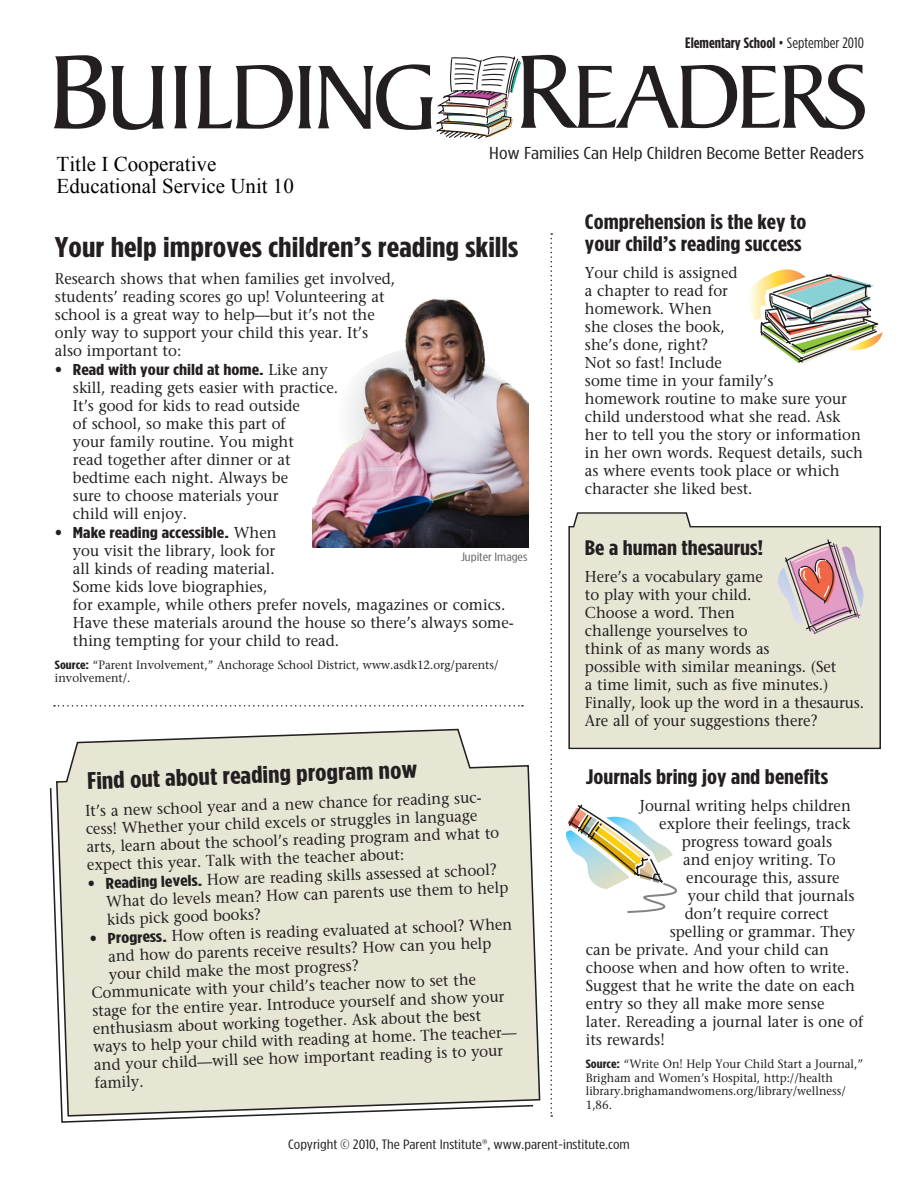
<style>
.page{position:relative;width:918px;height:1188px;background:#fff}
.page>*{position:absolute;margin:0;border:0;box-sizing:border-box;transform-origin:0 0}
.Main_Article_Headlin{font:700 28.5px "Gotham Condensed";color:#231f20;scale:1.25 1}
.Medium_Headline{font:700 24px "Gotham Condensed";color:#231f20;scale:1.25 1}
.Column_Headline{font:700 21px/22.5px "Gotham Condensed";color:#231f20;scale:1.25 1}
.t1{font:21px/23px "Times New Roman";color:#000}
.t2{font:17.25px "Gotham Condensed";color:#231f20;scale:1.35 1}
.Body_Text{font:15.75px/18px "Stone Serif";color:#231f20;scale:.95 1}
.Bullet_Text{font:15.75px/18px "Stone Serif";color:#231f20;scale:.95 1}
.t3{font:700 15px "Gotham Condensed";color:#231f20;scale:1.1 1}
.t4{font:13.5px "Gotham Condensed";color:#231f20;scale:1.3 1}
.Source_Font{font:12px/13.5px "Stone Serif";color:#231f20;scale:.95 1}
.t5{font:12px "Gotham Condensed";color:#636366;scale:1.3 1}
.s1{font-weight:400}
.s2{font-family:"Gotham Condensed";font-weight:700}
</style>
<div class="page">
<svg style="left:568px;top:512px;width:313px;height:237px;background:#e3e1d1"></svg>
<svg style="left:50px;top:729px;width:490px;height:394px;background:#e5e3d4"></svg>
<svg style="left:550px;top:233px;width:2px;height:884px"></svg>
<svg style="left:54px;top:705px;width:469px;height:2px"></svg>
<svg style="left:54px;top:55px;width:110px;height:75px"></svg>
<svg style="left:174px;top:66px;width:13px;height:62px"></svg>
<svg style="left:197px;top:65px;width:114px;height:64px"></svg>
<svg style="left:318px;top:55px;width:547px;height:84px"></svg>
<img style="left:312px;top:298px;width:217px;height:250px">
<svg style="left:750px;top:269px;width:133px;height:95px"></svg>
<svg style="left:778px;top:539px;width:85px;height:95px;background:#d1b1b5"></svg>
<svg style="left:565px;top:805px;width:112px;height:108px"></svg>
<h3 class="t1" style="left:57px;top:152px;width:239px">Title I Cooperative<br>Educational Service Unit 10</h3>
<p class="t3" style="left:685px;top:34px;width:164px">Elementary School <span class="s1">• September 2010</span></p>
<p class="t2" style="left:489px;top:143px;width:279px">How Families Can Help Children Become Better Readers</p>
<p class="Main_Article_Headlin" style="left:55px;top:230px;width:372px">Your help improves children’s reading skills</p>
<p class="Body_Text" style="left:55px;top:269px;width:360px">Research shows that when families get involved, students’ reading scores go up! Volunteering at school is a great way to help—but it’s not the only way to support your child this year. It’s also important to:</p>
<p class="Bullet_Text" style="left:73px;top:360px;width:281px;text-indent:-18px">• <span class="s2">Read with your child at home.</span> Like any skill, reading gets easier with practice.<br>It’s good for kids to read outside<br>of school, so make this part of<br>your family routine. You might<br>read together after dinner or at bedtime each night. Always be<br>sure to choose materials your<br>child will enjoy.</p>
<p class="Bullet_Text" style="left:73px;top:523px;width:465px;text-indent:-18px">• <span class="s2">Make reading accessible.</span> When<br>you visit the library, look for<br>all kinds of reading material.<br>Some kids love biographies,<br>for example, while others prefer novels, magazines or comics.<br>Have these materials around the house so there’s always some&shy;thing tempting for your child to read.</p>
<p class="Source_Font" style="left:55px;top:658px;width:469px"><span class="s2">Source:</span> “Parent Involvement,” Anchorage School District, www.asdk12.org/parents/ involvement/.</p>
<p class="t5" style="left:461px;top:550px;width:53px">Jupiter Images</p>
<p class="Column_Headline" style="left:585px;top:210px;width:179px">Comprehension is the key to your child’s reading success</p>
<p class="Body_Text" style="left:585px;top:264px;width:294px">Your child is assigned<br>a chapter to read for<br>homework. When<br>she closes the book,<br>she’s done, right?<br>Not so fast! Include<br>some time in your family’s<br>homework routine to make sure your child understood what she read. Ask her to tell you the story or information in her own words. Request details, such as where events took place or which character she liked best.</p>
<p class="Column_Headline" style="left:585px;top:537px;width:144px">Be a human thesaurus!</p>
<p class="Body_Text" style="left:585px;top:568px;width:295px">Here’s a vocabulary game<br>to play with your child.<br>Choose a word. Then<br>challenge yourselves to<br>think of as many words as<br>possible with similar meanings. (Set<br>a time limit, such as five minutes.)<br>Finally, look up the word in a thesaurus.<br>Are all of your suggestions there?</p>
<p class="Medium_Headline" style="left:87px;top:767px;width:266px;rotate:-2deg">Find out about reading program now</p>
<p class="Column_Headline" style="left:586px;top:765px;width:195px">Journals bring joy and benefits</p>
<p class="Body_Text" style="left:640px;top:796px;width:224px">Journal writing helps children</p>
<p class="Body_Text" style="left:659px;top:814px;width:203px">explore their feelings, track</p>
<p class="Body_Text" style="left:682px;top:832px;width:160px">progress toward goals</p>
<p class="Body_Text" style="left:683px;top:850px;width:162px">and enjoy writing. To</p>
<p class="Body_Text" style="left:686px;top:868px;width:163px">encourage this, assure</p>
<p class="Body_Text" style="left:688px;top:886px;width:177px">your child that journals</p>
<p class="Body_Text" style="left:685px;top:904px;width:153px">don’t require correct</p>
<p class="Body_Text" style="left:670px;top:922px;width:197px">spelling or grammar. They</p>
<p class="Body_Text" style="left:586px;top:940px;width:258px">can be private. And your child can</p>
<p class="Body_Text" style="left:586px;top:958px;width:279px">choose when and how often to write.</p>
<p class="Body_Text" style="left:586px;top:976px;width:285px">Suggest that he write the date on each</p>
<p class="Body_Text" style="left:586px;top:994px;width:253px">entry so they all make more sense</p>
<p class="Body_Text" style="left:586px;top:1012px;width:294px">later. Rereading a journal later is one of</p>
<p class="Body_Text" style="left:586px;top:1030px;width:85px">its rewards!</p>
<p class="Source_Font" style="left:586px;top:1057px;width:293px"><span class="s2">Source:</span> “Write On! Help Your Child Start a Journal,” Brigham and Women’s Hospital, http://health library.brighamandwomens.org/library/wellness/ 1,86.</p>
<p class="t4" style="left:288px;top:1136px;width:264px">Copyright © 2010, The Parent Institute®, www.parent-institute.com</p>
<p class="Body_Text" style="left:85px;top:802px;width:436px;rotate:-2deg">It’s a new school year and a new chance for reading suc&shy;cess! Whether your child excels or struggles in language arts, learn about the school’s reading program and what to expect this year. Talk with the teacher about:</p>
<p class="Bullet_Text" style="left:105px;top:874px;width:425px;text-indent:-18px;rotate:-2deg">• <span class="s2">Reading levels.</span> How are reading skills assessed at school?<br>What do levels mean? How can parents use them to help kids pick good books?</p>
<p class="Bullet_Text" style="left:107px;top:929px;width:428px;text-indent:-18px;rotate:-2deg">• <span class="s2">Progress.</span> How often is reading evaluated at school? When and how do parents receive results? How can you help your child make the most progress?</p>
<p class="Body_Text" style="left:91px;top:984px;width:447px;rotate:-2deg">Communicate with your child’s teacher now to set the<br>stage for the entire year. Introduce yourself and show your enthusiasm about working together. Ask about the best ways to help your child with reading at home. The teacher— and your child—will see how important reading is to your family.</p>
</div>
